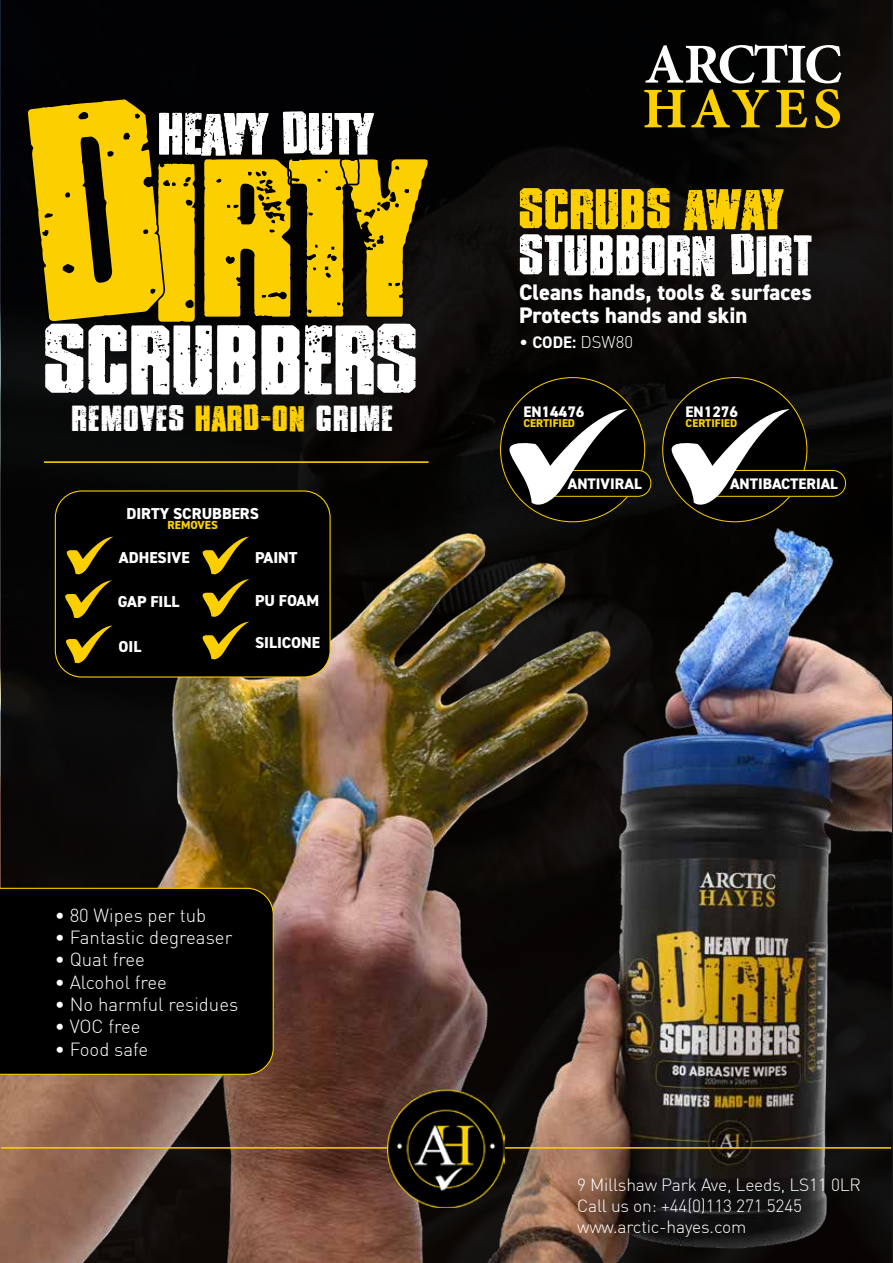
<style>
.page{position:relative;width:893px;height:1263px;background:#fff}
.page>*{position:absolute;margin:0;border:0;box-sizing:border-box;transform-origin:0 0}
.t1{font:700 57.6px "Minion Pro";letter-spacing:.07em;color:#fccf00}
.t2{font:700 56.55px "Minion Pro";letter-spacing:-.05em;color:#fff}
.t3{font:52.5px "HARDCOREATTITUDE";letter-spacing:.01em;color:#fff}
.t4{font:52.5px "HARDCOREATTITUDE";letter-spacing:.01em;color:#fccf00}
.t5{font:33.15px "HARDCOREATTITUDE";letter-spacing:.04em;color:#fff}
.t6{font:800 22.5px/22.5px "DIN2014";color:#fff}
.t7{font:300 18.6px "DIN";color:#fff}
.t8{font:300 17.4px/20.9px "DIN";letter-spacing:-.01em;color:#fff}
.t9{font:300 16.8px "DIN";color:#fff}
.t10{font:800 15.9px "DIN2014";color:#fff}
.t11{font:800 15.3px "DIN2014";color:#fff}
.t12{font:800 11.7px "DIN2014";color:#fccf00}
.t13{font:800 11.25px "DIN2014";color:#fccf00}
.s1{color:#ffd100}
.s2{font-family:"DIN2014";font-weight:700}
</style>
<div class="page">
<div style="left:1px;top:0;width:892px;height:1263px;background:#000"></div>
<img style="left:633px;top:513px;width:258px;height:750px">
<img style="left:1px;top:360px;width:632px;height:903px">
<svg style="left:0;top:888px;width:274px;height:187px"></svg>
<hr style="left:1px;top:1147px;width:890px;height:1px;background:#ffd100">
<img style="left:387px;top:1090px;width:118px;height:117px">
<svg style="left:27px;top:99px;width:401px;height:296px"></svg>
<div style="left:663px;top:378px;width:144px;height:144px;background:#000;border-radius:50%"></div>
<div style="left:706px;top:470px;width:140px;height:27px;border:1px solid #fccf00;border-radius:13px"></div>
<svg style="left:669px;top:407px;width:121px;height:103px"></svg>
<div style="left:501px;top:378px;width:144px;height:144px;background:#000;border-radius:50%"></div>
<div style="left:544px;top:470px;width:107px;height:26px;background:#000;border-radius:13px"></div>
<div style="left:544px;top:470px;width:107px;height:27px;border:1px solid #fccf00;border-radius:13px"></div>
<svg style="left:506px;top:407px;width:121px;height:103px"></svg>
<div style="left:55px;top:491px;width:275px;height:186px;background:#000;border-radius:26px"></div>
<div style="left:55px;top:490px;width:276px;height:187px;border:1px solid #fccf00;border-radius:26px"></div>
<svg style="left:65px;top:536px;width:48px;height:128px"></svg>
<svg style="left:202px;top:536px;width:47px;height:124px"></svg>
<hr style="left:44px;top:461px;width:385px;height:2px;background:#fccf00">
<h3 class="t5" style="left:72px;top:404px;width:323px">REMOVES <span class="s1">HARD-ON</span> GRIME</h3>
<p class="t10" style="left:126px;top:503px;width:134px">DIRTY SCRUBBERS</p>
<p class="t12" style="left:168px;top:517px;width:52px">REMOVES</p>
<p class="t10" style="left:119px;top:547px;width:72px">ADHESIVE</p>
<p class="t10" style="left:118px;top:591px;width:63px">GAP FILL</p>
<p class="t10" style="left:118px;top:636px;width:24px">OIL</p>
<p class="t10" style="left:255px;top:547px;width:44px">PAINT</p>
<p class="t10" style="left:255px;top:590px;width:66px">PU FOAM</p>
<p class="t10" style="left:255px;top:632px;width:67px">SILICONE</p>
<p class="t7" style="left:55px;top:903px;width:153px">• 80 Wipes per tub</p>
<p class="t7" style="left:55px;top:926px;width:179px">• Fantastic degreaser</p>
<p class="t7" style="left:55px;top:948px;width:92px">• Quat free</p>
<p class="t7" style="left:55px;top:970px;width:114px">• Alcohol free</p>
<p class="t7" style="left:55px;top:993px;width:185px">• No harmful residues</p>
<p class="t7" style="left:55px;top:1015px;width:87px">• VOC free</p>
<p class="t7" style="left:55px;top:1037px;width:95px">• Food safe</p>
<h2 class="t2" style="left:644px;top:25px;width:199px">ARCTIC</h2>
<h1 class="t1" style="left:642px;top:68px;width:201px">HAYES</h1>
<h3 class="t4" style="left:519px;top:186px;width:266px">SCRUBS AWAY</h3>
<h3 class="t3" style="left:519px;top:232px;width:295px">STUBBORN DIRT</h3>
<p class="t6" style="left:519px;top:281px;width:294px">Cleans hands, tools &amp; surfaces<br>Protects hands and skin</p>
<p class="t9" style="left:519px;top:332px;width:115px">• <span class="s2">CODE:</span> DSW80</p>
<p class="t11" style="left:523px;top:401px;width:63px">EN14476</p>
<p class="t13" style="left:523px;top:415px;width:53px">CERTIFIED</p>
<p class="t11" style="left:568px;top:474px;width:75px">ANTIVIRAL</p>
<p class="t11" style="left:686px;top:401px;width:54px">EN1276</p>
<p class="t13" style="left:686px;top:415px;width:53px">CERTIFIED</p>
<p class="t11" style="left:730px;top:474px;width:109px">ANTIBACTERIAL</p>
<p class="t8" style="left:577px;top:1174px;width:285px">9 Millshaw Park Ave, Leeds, LS11 0LR<br>Call us on: +44(0)113 271 5245 www.arctic-hayes.com</p>
</div>
